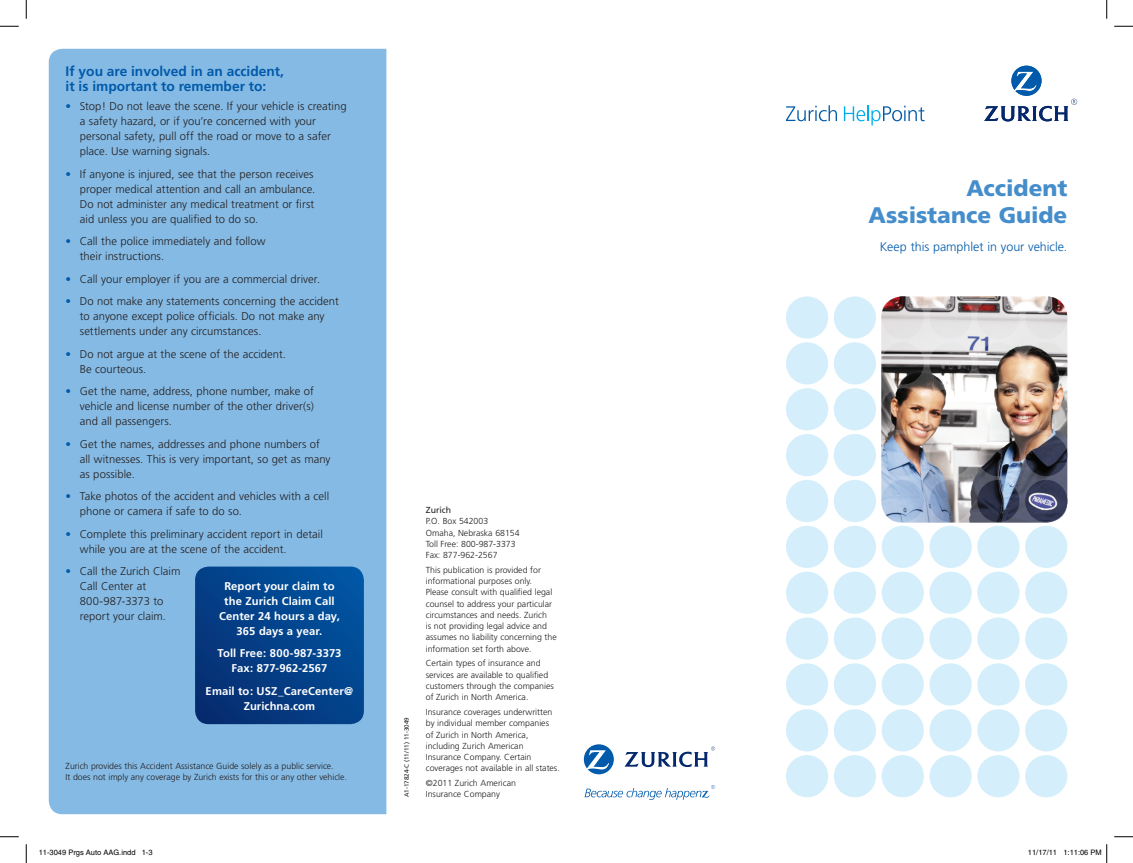
<style>
.page{position:relative;width:1133px;height:863px;background:#fff}
.page>*{position:absolute;margin:0;border:0;box-sizing:border-box;transform-origin:0 0}
.t1{font:900 22.5px/27.5px "Frutiger";color:#458dcb;text-align:right}
.t2{font:700 13.75px/15px "Frutiger";color:#015aaa}
.t3{font:300 12.5px "Frutiger";letter-spacing:-.005em;color:#015aaa}
.t4{font:300 11.25px/15px "Frutiger";letter-spacing:.005em;color:#231f20}
.t5{font:700 11.25px/15px "Frutiger";letter-spacing:.005em;color:#fff;text-align:center}
.t6{font:300 8.75px/11.2px "Frutiger";color:#231f20}
.t7{font:8.75px "Frutiger";color:#231f20}
.t8{font:7.5px "Helvetica";color:#000}
.t9{font:6.25px "Frutiger";color:#231f20}
.s1{color:#015aaa}
</style>
<div class="page">
<div style="left:49px;top:49px;width:337px;height:765px;background:#85bae4"></div>
<svg style="left:584px;top:744px;width:30px;height:30px"></svg>
<svg style="left:624px;top:746px;width:91px;height:21px"></svg>
<svg style="left:584px;top:785px;width:131px;height:14px"></svg>
<svg style="left:786px;top:105px;width:51px;height:16px"></svg>
<svg style="left:843px;top:105px;width:81px;height:20px"></svg>
<svg style="left:984px;top:66px;width:93px;height:55px"></svg>
<div style="left:786px;top:296px;width:42px;height:42px;background:#d4effb;border-radius:50%"></div>
<div style="left:833px;top:296px;width:43px;height:42px;background:#d4effb;border-radius:50%"></div>
<img style="left:881px;top:296px;width:186px;height:226px">
<div style="left:786px;top:342px;width:42px;height:42px;background:#d4effb;border-radius:50%"></div>
<div style="left:833px;top:342px;width:43px;height:42px;background:#d4effb;border-radius:50%"></div>
<div style="left:786px;top:388px;width:42px;height:42px;background:#d4effb;border-radius:50%"></div>
<div style="left:833px;top:388px;width:43px;height:42px;background:#d4effb;border-radius:50%"></div>
<div style="left:786px;top:434px;width:42px;height:42px;background:#d4effb;border-radius:50%"></div>
<div style="left:833px;top:434px;width:43px;height:42px;background:#d4effb;border-radius:50%"></div>
<div style="left:786px;top:480px;width:42px;height:42px;background:#d4effb;border-radius:50%"></div>
<div style="left:833px;top:480px;width:43px;height:42px;background:#d4effb;border-radius:50%"></div>
<div style="left:786px;top:525px;width:42px;height:43px;background:#d4effb;border-radius:50%"></div>
<div style="left:833px;top:525px;width:43px;height:43px;background:#d4effb;border-radius:50%"></div>
<div style="left:881px;top:525px;width:42px;height:43px;background:#d4effb;border-radius:50%"></div>
<div style="left:929px;top:525px;width:42px;height:43px;background:#d4effb;border-radius:50%"></div>
<div style="left:977px;top:525px;width:42px;height:43px;background:#d4effb;border-radius:50%"></div>
<div style="left:1025px;top:525px;width:42px;height:43px;background:#d4effb;border-radius:50%"></div>
<div style="left:786px;top:571px;width:42px;height:42px;background:#d4effb;border-radius:50%"></div>
<div style="left:833px;top:571px;width:43px;height:42px;background:#d4effb;border-radius:50%"></div>
<div style="left:881px;top:571px;width:42px;height:42px;background:#d4effb;border-radius:50%"></div>
<div style="left:929px;top:571px;width:42px;height:42px;background:#d4effb;border-radius:50%"></div>
<div style="left:977px;top:571px;width:42px;height:42px;background:#d4effb;border-radius:50%"></div>
<div style="left:1025px;top:571px;width:42px;height:42px;background:#d4effb;border-radius:50%"></div>
<div style="left:786px;top:617px;width:42px;height:42px;background:#d4effb;border-radius:50%"></div>
<div style="left:833px;top:617px;width:43px;height:42px;background:#d4effb;border-radius:50%"></div>
<div style="left:881px;top:617px;width:42px;height:42px;background:#d4effb;border-radius:50%"></div>
<div style="left:929px;top:617px;width:42px;height:42px;background:#d4effb;border-radius:50%"></div>
<div style="left:977px;top:617px;width:42px;height:42px;background:#d4effb;border-radius:50%"></div>
<div style="left:1025px;top:617px;width:42px;height:42px;background:#d4effb;border-radius:50%"></div>
<div style="left:786px;top:663px;width:42px;height:42px;background:#d4effb;border-radius:50%"></div>
<div style="left:833px;top:663px;width:43px;height:42px;background:#d4effb;border-radius:50%"></div>
<div style="left:881px;top:663px;width:42px;height:42px;background:#d4effb;border-radius:50%"></div>
<div style="left:929px;top:663px;width:42px;height:42px;background:#d4effb;border-radius:50%"></div>
<div style="left:977px;top:663px;width:42px;height:42px;background:#d4effb;border-radius:50%"></div>
<div style="left:1025px;top:663px;width:42px;height:42px;background:#d4effb;border-radius:50%"></div>
<div style="left:786px;top:709px;width:42px;height:42px;background:#d4effb;border-radius:50%"></div>
<div style="left:833px;top:709px;width:43px;height:42px;background:#d4effb;border-radius:50%"></div>
<div style="left:881px;top:709px;width:42px;height:42px;background:#d4effb;border-radius:50%"></div>
<div style="left:929px;top:709px;width:42px;height:42px;background:#d4effb;border-radius:50%"></div>
<div style="left:977px;top:709px;width:42px;height:42px;background:#d4effb;border-radius:50%"></div>
<div style="left:1025px;top:709px;width:42px;height:42px;background:#d4effb;border-radius:50%"></div>
<div style="left:786px;top:755px;width:42px;height:42px;background:#d4effb;border-radius:50%"></div>
<div style="left:833px;top:755px;width:43px;height:42px;background:#d4effb;border-radius:50%"></div>
<div style="left:881px;top:755px;width:42px;height:42px;background:#d4effb;border-radius:50%"></div>
<div style="left:929px;top:755px;width:42px;height:42px;background:#d4effb;border-radius:50%"></div>
<div style="left:977px;top:755px;width:42px;height:42px;background:#d4effb;border-radius:50%"></div>
<div style="left:1025px;top:755px;width:42px;height:42px;background:#d4effb;border-radius:50%"></div>
<svg style="left:195px;top:566px;width:169px;height:158px;background:#034189"></svg>
<svg style="left:0;top:25px;width:19px;height:2px"></svg>
<svg style="left:1114px;top:25px;width:18px;height:2px"></svg>
<svg style="left:0;top:836px;width:19px;height:1px"></svg>
<svg style="left:1114px;top:836px;width:18px;height:1px"></svg>
<svg style="left:25px;top:0;width:2px;height:19px"></svg>
<svg style="left:25px;top:844px;width:2px;height:18px"></svg>
<svg style="left:1106px;top:0;width:1px;height:19px"></svg>
<svg style="left:1106px;top:844px;width:1px;height:18px"></svg>
<p class="t2" style="left:66px;top:64px;width:220px">If you are involved in an accident, it is important to remember to:</p>
<p class="t4" style="left:80px;top:99px;width:268px;text-indent:-14px"><span class="s1">•</span> Stop! Do not leave the scene. If your vehicle is creating a safety hazard, or if you’re concerned with your personal safety, pull off the road or move to a safer place. Use warning signals.</p>
<p class="t4" style="left:80px;top:166px;width:237px;text-indent:-14px"><span class="s1">•</span> If anyone is injured, see that the person receives proper medical attention and call an ambulance.<br>Do not administer any medical treatment or first aid unless you are qualified to do so.</p>
<p class="t4" style="left:80px;top:234px;width:187px;text-indent:-14px"><span class="s1">•</span> Call the police immediately and follow their instructions.</p>
<p class="t4" style="left:66px;top:271px;width:256px"><span class="s1">•</span> Call your employer if you are a commercial driver.</p>
<p class="t4" style="left:80px;top:294px;width:260px;text-indent:-14px"><span class="s1">•</span> Do not make any statements concerning the accident to anyone except police officials. Do not make any settlements under any circumstances.</p>
<p class="t4" style="left:80px;top:346px;width:208px;text-indent:-14px"><span class="s1">•</span> Do not argue at the scene of the accident.<br>Be courteous.</p>
<p class="t4" style="left:80px;top:384px;width:236px;text-align:justify;text-indent:-14px"><span class="s1">•</span> Get the name, address, phone number, make of vehicle and license number of the other driver(s) and all passengers.</p>
<p class="t4" style="left:80px;top:436px;width:252px;text-indent:-14px"><span class="s1">•</span> Get the names, addresses and phone numbers of all witnesses. This is very important, so get as many as possible.</p>
<p class="t4" style="left:80px;top:489px;width:251px;text-indent:-14px"><span class="s1">•</span> Take photos of the accident and vehicles with a cell phone or camera if safe to do so.</p>
<p class="t4" style="left:80px;top:526px;width:244px;text-indent:-14px"><span class="s1">•</span> Complete this preliminary accident report in detail while you are at the scene of the accident.</p>
<p class="t4" style="left:80px;top:564px;width:102px;text-indent:-14px"><span class="s1">•</span> Call the Zurich Claim<br>Call Center at<br>800-987-3373 to report your claim.</p>
<p class="t5" style="left:219px;top:578px;width:122px">Report your claim to the Zurich Claim Call<br>Center 24 hours a day,<br>365 days a year.</p>
<p class="t5" style="left:217px;top:645px;width:126px">Toll Free: 800-987-3373<br>Fax: 877-962-2567</p>
<p class="t5" style="left:206px;top:683px;width:149px">Email to: USZ_CareCenter@<br>Zurichna.com</p>
<p class="t6" style="left:66px;top:760px;width:283px">Zurich provides this Accident Assistance Guide solely as a public service.<br>It does not imply any coverage by Zurich exists for this or any other vehicle.</p>
<p class="t9" style="left:403px;top:797px;width:81px;rotate:-90deg">A1-17824-C (11/11) 11-3049</p>
<p class="t7" style="left:426px;top:505px;width:27px">Zurich</p>
<p class="t6" style="left:426px;top:515px;width:95px">P.O. Box 542003<br>Omaha, Nebraska 68154<br>Toll Free: 800-987-3373<br>Fax: 877-962-2567</p>
<p class="t6" style="left:426px;top:564px;width:132px">This publication is provided for informational purposes only.<br>Please consult with qualified legal counsel to address your particular circumstances and needs. Zurich<br>is not providing legal advice and assumes no liability concerning the information set forth above.</p>
<p class="t6" style="left:426px;top:657px;width:129px">Certain types of insurance and services are available to qualified customers through the companies of Zurich in North America.</p>
<p class="t6" style="left:426px;top:706px;width:135px">Insurance coverages underwritten by individual member companies<br>of Zurich in North America, including Zurich American<br>Insurance Company. Certain coverages not available in all states.</p>
<p class="t6" style="left:426px;top:777px;width:92px">©2011 Zurich American</p>
<p class="t6" style="left:426px;top:788px;width:76px">Insurance Company</p>
<h1 class="t1" style="left:868px;top:174px;width:200px">Accident<br>Assistance Guide</h1>
<p class="t3" style="left:879px;top:240px;width:189px">Keep this pamphlet in your vehicle.</p>
<p class="t8" style="left:39px;top:848px;width:115px">11-3049 Prgs Auto AAG.indd 1-3</p>
<p class="t8" style="left:1028px;top:848px;width:75px">11/17/11 1:11:06 PM</p>
</div>
